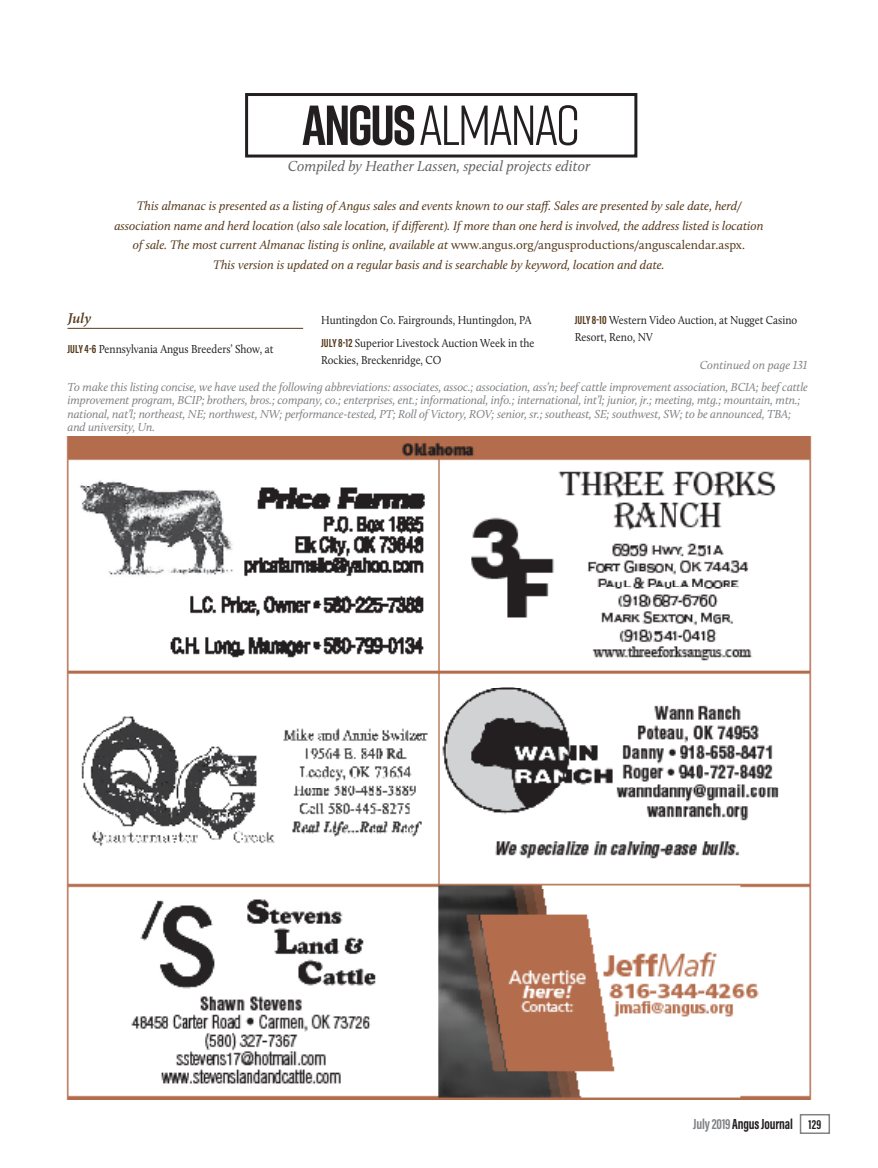
<style>
.page{position:relative;width:878px;height:1168px;background:#fff}
.page>*{position:absolute;margin:0;border:0;box-sizing:border-box;transform-origin:0 0}
.Column_Title{font:56.25px "Rift";letter-spacing:-.04em;color:#231f20}
.Byline_2{font:italic 15px "Calluna";color:#636366}
.t1{font:700 15px "Acumin Pro Extra Cond";letter-spacing:-.01em;color:#231f20}
.Almanac_month{font:italic 600 15px "Minion Pro";color:#563a1d}
.Almanac_month-2{font:italic 12.75px/19.5px "Calluna";color:#563a1d;text-align:center}
.Editor_s_Note{font:italic 12px/13.5px "Calluna";letter-spacing:-.01em;color:#808285}
.Almanac_listing{font:12px/16.5px "Calluna";color:#231f20;scale:.9 1}
.Jump_To_caption{font:italic 12px "Calluna";color:#808285}
.s1{font-weight:700}
.s2{font-style:normal}
.s3{font-family:"Acumin Pro Extra Cond";font-weight:700;color:#563a1d}
.s4{color:#808285}
.s5{font-size:13.5px}
</style>
<div class="page">
<img style="left:66px;top:436px;width:746px;height:664px">
<hr style="left:68px;top:328px;width:235px;height:1px;background:#563a1d">
<div style="left:245px;top:93px;width:392px;height:65px;border:3px solid #231f20"></div>
<div style="left:799px;top:1114px;width:31px;height:20px;border:2px solid #808285"></div>
<p class="Column_Title" style="left:302px;top:86px;width:280px"><span class="s1">ANGUS</span> ALMANAC</p>
<p class="Byline_2" style="left:288px;top:157px;width:304px">Compiled by Heather Lassen, special projects editor</p>
<p class="Almanac_month-2" style="left:114px;top:196px;width:650px">This almanac is presented as a listing of Angus sales and events known to our staff. Sales are presented by sale date, herd/ association name and herd location (also sale location, if different). If more than one herd is involved, the address listed is location of sale. The most current Almanac listing is online, available at <span class="s2">www.angus.org/angusproductions/anguscalendar.aspx.<br></span>This version is updated on a regular basis and is searchable by keyword, location and date.</p>
<p class="Almanac_month" style="left:68px;top:307px;width:25px">July</p>
<p class="Almanac_listing" style="left:68px;top:340px;width:230px"><span class="s3">JULY 4-6</span> Pennsylvania Angus Breeders’ Show, at</p>
<p class="Almanac_listing" style="left:321px;top:312px;width:235px">Huntingdon Co. Fairgrounds, Huntingdon, PA</p>
<p class="Almanac_listing" style="left:321px;top:335px;width:238px"><span class="s3">JULY 8-12</span> Superior Livestock Auction Week in the<br>Rockies, Breckenridge, CO</p>
<p class="Almanac_listing" style="left:574px;top:312px;width:249px"><span class="s3">JULY 8-10</span> Western Video Auction, at Nugget Casino<br>Resort, Reno, NV</p>
<p class="Jump_To_caption" style="left:699px;top:357px;width:109px">Continued on page 131</p>
<p class="Editor_s_Note" style="left:68px;top:380px;width:742px">To make this listing concise, we have used the following abbreviations: associates, assoc.; association, ass’n; beef cattle improvement association, BCIA; beef cattle improvement program, BCIP; brothers, bros.; company, co.; enterprises, ent.; informational, info.; international, int’l; junior, jr.; meeting, mtg.; mountain, mtn.; national, nat’l; northeast, NE; northwest, NW; performance-tested, PT; Roll of Victory, ROV; senior, sr.; southeast, SE; southwest, SW; to be announced, TBA; and university, Un.</p>
<p class="t1" style="left:693px;top:1115px;width:129px"><span class="s4">July 2019</span> Angus Journal <span class="s5">129</span></p>
</div>
